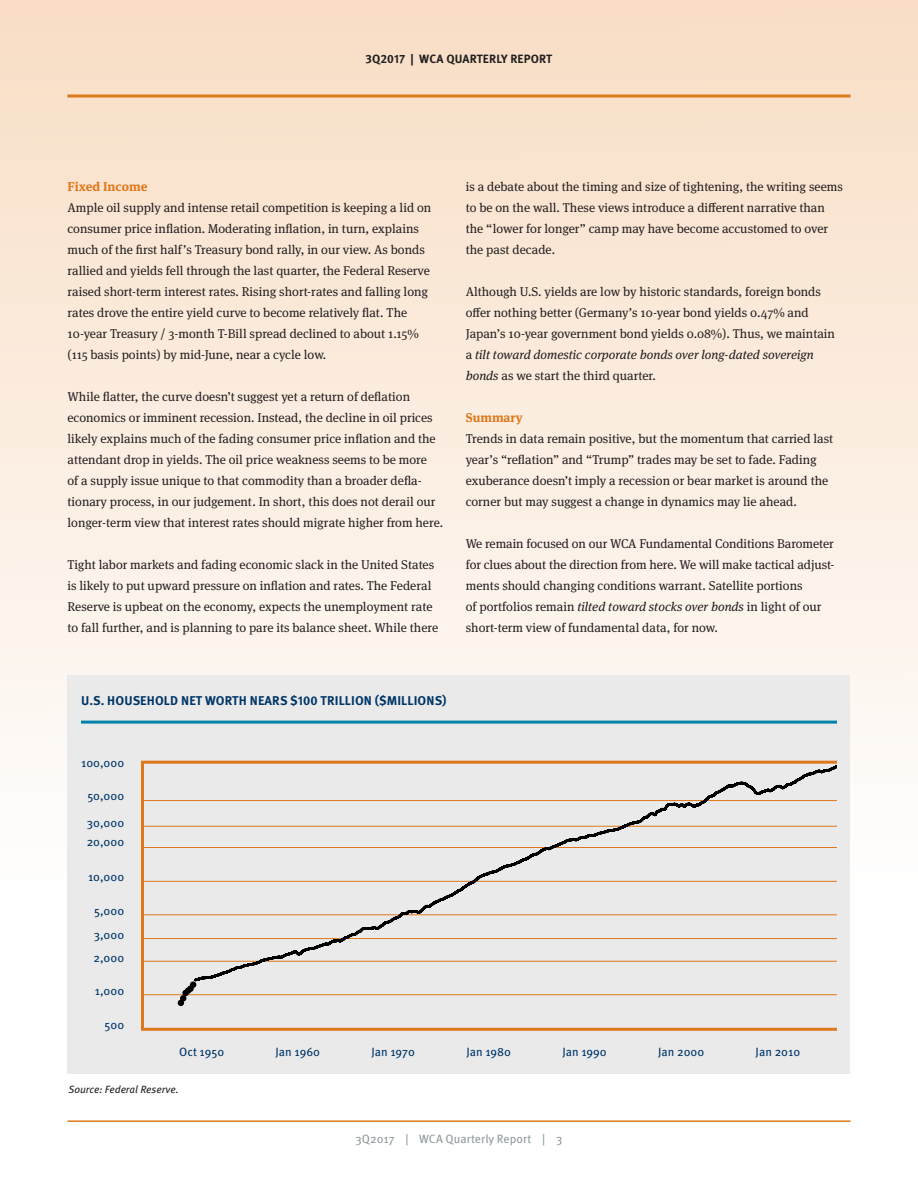
<style>
.page{position:relative;width:918px;height:1188px;background:#fff}
.page>*{position:absolute;margin:0;border:0;box-sizing:border-box;transform-origin:0 0}
.t1{font:12.75px/21px "Meta Serif OT";color:#231f20}
.t2{font:italic 12.75px "Meta Serif OT";color:#231f20}
.t3{font:700 12.75px "Meta OT";letter-spacing:.01em;color:#003667}
.t4{font:700 12.75px "Meta Serif OT";color:#de791b}
.t5{font:12px "Meta OT";color:#003667}
.t6{font:12px "Meta OT";color:#909c9d}
.t7{font:700 12px "Meta OT";letter-spacing:.005em;color:#231f20}
.t8{font:italic 10.5px "Meta OT";letter-spacing:-.005em;color:#231f20}
.s1{font-style:normal}
.s2{font-style:italic}
</style>
<div class="page">
<div style="left:0;top:0;width:918px;height:1072px;background:linear-gradient(to bottom,#f9dfc6,#fff)"></div>
<div style="left:68px;top:675px;width:782px;height:398px;background:#eaeaeb"></div>
<hr style="left:68px;top:1120px;width:782px;height:2px;background:#de791b">
<svg style="left:68px;top:94px;width:782px;height:4px;background:#e49246"></svg>
<hr style="left:141px;top:762px;width:3px;height:268px;background:#de791b">
<hr style="left:81px;top:721px;width:756px;height:3px;background:#0083a9">
<hr style="left:141px;top:800px;width:696px;height:1px;background:#de791b">
<hr style="left:141px;top:826px;width:696px;height:1px;background:#de791b">
<hr style="left:141px;top:847px;width:696px;height:1px;background:#de791b">
<hr style="left:141px;top:881px;width:696px;height:1px;background:#de791b">
<hr style="left:141px;top:914px;width:696px;height:1px;background:#de791b">
<hr style="left:141px;top:938px;width:696px;height:1px;background:#de791b">
<hr style="left:141px;top:961px;width:696px;height:1px;background:#de791b">
<hr style="left:141px;top:994px;width:696px;height:1px;background:#de791b">
<hr style="left:141px;top:1028px;width:696px;height:3px;background:#de791b">
<hr style="left:141px;top:761px;width:696px;height:3px;background:#de791b">
<svg style="left:178px;top:765px;width:659px;height:241px"></svg>
<p class="t7" style="left:366px;top:51px;width:188px">3Q2017 | WCA QUARTERLY REPORT</p>
<p class="t4" style="left:68px;top:178px;width:81px">Fixed Income</p>
<p class="t1" style="left:68px;top:197px;width:365px">Ample oil supply and intense retail competition is keeping a lid on consumer price inflation. Moderating inflation, in turn, explains much of the first half’s Treasury bond rally, in our view. As bonds rallied and yields fell through the last quarter, the Federal Reserve raised short-term interest rates. Rising short-rates and falling long rates drove the entire yield curve to become relatively flat. The</p>
<p class="t1" style="left:68px;top:323px;width:353px">10-year Treasury / 3-month T-Bill spread declined to about 1.15%</p>
<p class="t1" style="left:68px;top:344px;width:260px">(115 basis points) by mid-June, near a cycle low.</p>
<p class="t1" style="left:68px;top:386px;width:377px">While flatter, the curve doesn’t suggest yet a return of deflation economics or imminent recession. Instead, the decline in oil prices likely explains much of the fading consumer price inflation and the attendant drop in yields. The oil price weakness seems to be more<br>of a supply issue unique to that commodity than a broader defla&shy;tionary process, in our judgement. In short, this does not derail our longer-term view that interest rates should migrate higher from here.</p>
<p class="t1" style="left:68px;top:554px;width:372px">Tight labor markets and fading economic slack in the United States is likely to put upward pressure on inflation and rates. The Federal Reserve is upbeat on the economy, expects the unemployment rate to fall further, and is planning to pare its balance sheet. While there</p>
<p class="t1" style="left:466px;top:176px;width:379px">is a debate about the timing and size of tightening, the writing seems to be on the wall. These views introduce a different narrative than</p>
<p class="t1" style="left:466px;top:218px;width:364px">the “lower for longer” camp may have become accustomed to over</p>
<p class="t1" style="left:466px;top:239px;width:91px">the past decade.</p>
<p class="t1" style="left:466px;top:281px;width:357px">Although U.S. yields are low by historic standards, foreign bonds</p>
<p class="t1" style="left:466px;top:302px;width:345px">offer nothing better (Germany’s 10-year bond yields 0.47% and</p>
<p class="t1" style="left:466px;top:323px;width:371px">Japan’s 10-year government bond yields 0.08%). Thus, we maintain</p>
<p class="t2" style="left:466px;top:346px;width:350px"><span class="s1">a</span> tilt toward domestic corporate bonds over long-dated sovereign</p>
<p class="t1" style="left:466px;top:365px;width:192px"><span class="s2">bonds</span> as we start the third quarter.</p>
<p class="t4" style="left:466px;top:409px;width:59px">Summary</p>
<p class="t1" style="left:466px;top:428px;width:369px">Trends in data remain positive, but the momentum that carried last year’s “reflation” and “Trump” trades may be set to fade. Fading</p>
<p class="t1" style="left:466px;top:470px;width:364px">exuberance doesn’t imply a recession or bear market is around the corner but may suggest a change in dynamics may lie ahead.</p>
<p class="t1" style="left:466px;top:533px;width:370px;text-align:justify">We remain focused on our WCA Fundamental Conditions Barometer for clues about the direction from here. We will make tactical adjust&shy;ments should changing conditions warrant. Satellite portions</p>
<p class="t1" style="left:466px;top:596px;width:357px">of portfolios remain <span class="s2">tilted toward stocks over bonds</span> in light of our short-term view of fundamental data, for now.</p>
<p class="t3" style="left:81px;top:692px;width:367px">U.S. HOUSEHOLD NET WORTH NEARS $100 TRILLION ($MILLIONS)</p>
<p class="t5" style="left:81px;top:755px;width:44px">100,000</p>
<p class="t5" style="left:87px;top:788px;width:38px">50,000</p>
<p class="t5" style="left:87px;top:815px;width:39px">30,000</p>
<p class="t5" style="left:87px;top:835px;width:39px">20,000</p>
<p class="t5" style="left:88px;top:869px;width:38px">10,000</p>
<p class="t5" style="left:94px;top:904px;width:32px">5,000</p>
<p class="t5" style="left:94px;top:928px;width:32px">3,000</p>
<p class="t5" style="left:93px;top:950px;width:32px">2,000</p>
<p class="t5" style="left:95px;top:983px;width:31px">1,000</p>
<p class="t5" style="left:105px;top:1018px;width:21px">500</p>
<p class="t5" style="left:179px;top:1045px;width:46px">Oct 1950</p>
<p class="t5" style="left:276px;top:1045px;width:46px">Jan 1960</p>
<p class="t5" style="left:371px;top:1045px;width:45px">Jan 1970</p>
<p class="t5" style="left:466px;top:1045px;width:46px">Jan 1980</p>
<p class="t5" style="left:562px;top:1045px;width:46px">Jan 1990</p>
<p class="t5" style="left:658px;top:1045px;width:48px">Jan 2000</p>
<p class="t5" style="left:756px;top:1045px;width:46px">Jan 2010</p>
<p class="t8" style="left:68px;top:1083px;width:112px">Source: Federal Reserve.</p>
<p class="t6" style="left:356px;top:1132px;width:208px">3Q2017 | WCA Quarterly Report | 3</p>
</div>
